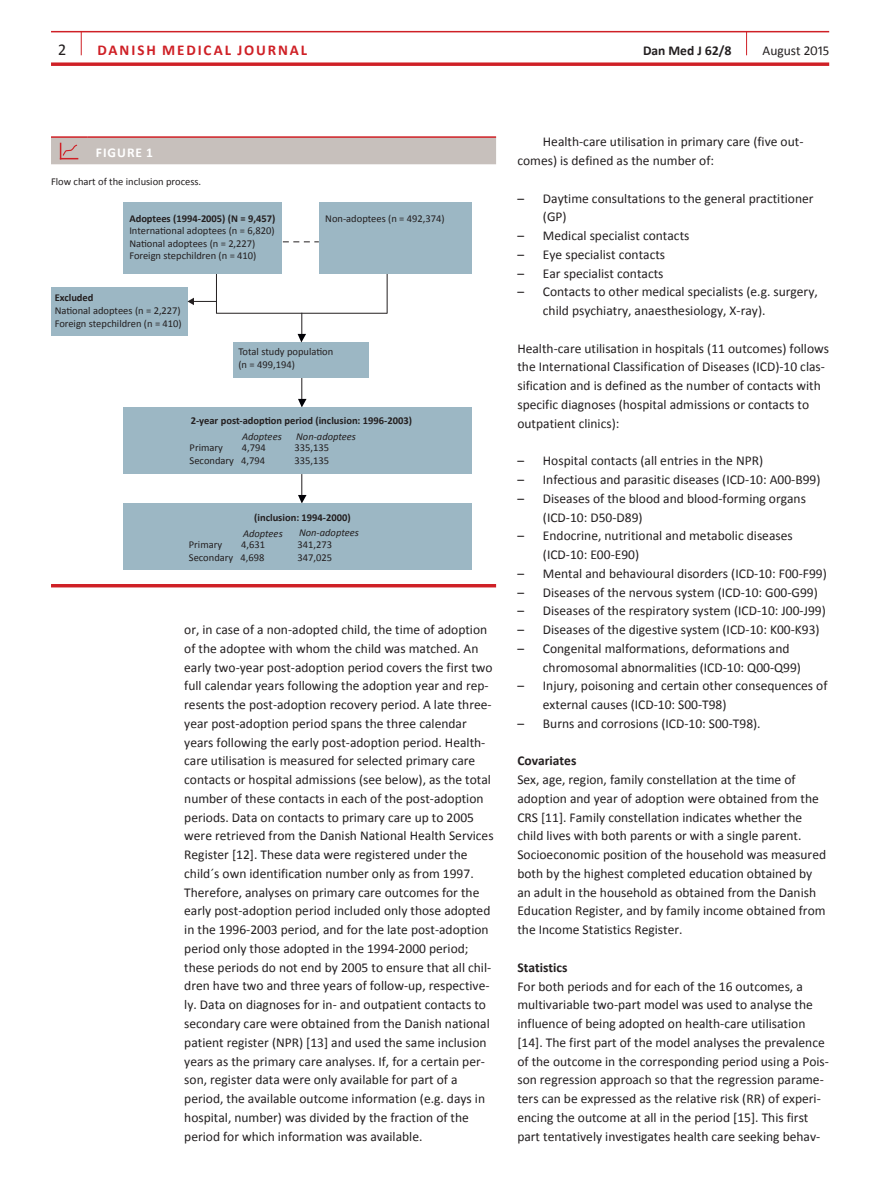
<style>
.page{position:relative;width:893px;height:1191px;background:#fff}
.page>*{position:absolute;margin:0;border:0;box-sizing:border-box;transform-origin:0 0}
.t1{font:16.5px "Calibri";color:#231f20}
.t2{font:700 15px "Calibri";letter-spacing:.125em;color:#cf2026}
.t3{font:13.5px/18.8px "Calibri";color:#231f20}
.t4{font:700 13.5px "Calibri";color:#231f20}
.t5{font:700 13.5px "Calibri";color:#fff}
.t6{font:10.5px/12.6px "Calibri";color:#231f20}
.t7{font:700 10.5px "Calibri";color:#231f20}
.t8{font:italic 10.5px "Calibri";color:#231f20}
</style>
<div class="page">
<hr style="left:51px;top:31px;width:778px;height:1px;background:#cf2026">
<svg style="left:51px;top:62px;width:778px;height:4px;background:#d53d43"></svg>
<svg style="left:81px;top:32px;width:1px;height:23px"></svg>
<svg style="left:746px;top:32px;width:1px;height:23px"></svg>
<hr style="left:51px;top:136px;width:36px;height:2px;background:#cf2026">
<hr style="left:87px;top:136px;width:409px;height:2px;background:#cf2026">
<div style="left:51px;top:137px;width:445px;height:27px;background:#c7c0bc"></div>
<div style="left:51px;top:287px;width:137px;height:49px;background:#9cb7c4"></div>
<svg style="left:283px;top:241px;width:36px;height:1px"></svg>
<svg style="left:298px;top:378px;width:9px;height:29px"></svg>
<div style="left:233px;top:342px;width:136px;height:36px;background:#9cb7c4"></div>
<div style="left:123px;top:503px;width:349px;height:67px;background:#9cb7c4"></div>
<svg style="left:187px;top:298px;width:29px;height:7px"></svg>
<svg style="left:298px;top:314px;width:8px;height:28px"></svg>
<hr style="left:216px;top:313px;width:171px;height:1px;background:#231f20">
<hr style="left:387px;top:273px;width:1px;height:40px;background:#231f20">
<hr style="left:216px;top:273px;width:1px;height:40px;background:#231f20">
<div style="left:319px;top:202px;width:152px;height:71px;background:#9cb7c4"></div>
<div style="left:123px;top:202px;width:159px;height:71px;background:#9cb7c4"></div>
<div style="left:123px;top:407px;width:349px;height:67px;background:#9cb7c4"></div>
<svg style="left:298px;top:474px;width:9px;height:29px"></svg>
<hr style="left:51px;top:584px;width:445px;height:3px;background:#cf2026">
<p class="t1" style="left:58px;top:40px;width:10px">2</p>
<p class="t2" style="left:98px;top:41px;width:191px">danish mEdical JOURNAL</p>
<p class="t4" style="left:643px;top:42px;width:90px">Dan Med J 62/8</p>
<p class="t3" style="left:763px;top:41px;width:68px">August 2015</p>
<p class="t5" style="left:96px;top:144px;width:59px">FigurE 1</p>
<p class="t6" style="left:51px;top:175px;width:152px">Flow chart of the inclusion process.</p>
<p class="t7" style="left:129px;top:212px;width:148px">Adoptees (1994-2005) (N = 9,457)</p>
<p class="t6" style="left:129px;top:224px;width:147px">International adoptees (n = 6,820)<br>National adoptees (n = 2,227)<br>Foreign stepchildren (n = 410)</p>
<p class="t7" style="left:55px;top:291px;width:40px">Excluded</p>
<p class="t6" style="left:55px;top:304px;width:129px">National adoptees (n = 2,227)<br>Foreign stepchildren (n = 410)</p>
<p class="t6" style="left:325px;top:211px;width:121px">Non-adoptees (n = 492,374)</p>
<p class="t6" style="left:238px;top:345px;width:96px">Total study population (n = 499,194)</p>
<p class="t7" style="left:191px;top:414px;width:223px">2-year post-adoption period (inclusion: 1996-2003)</p>
<p class="t6" style="left:190px;top:441px;width:35px">Primary</p>
<p class="t8" style="left:242px;top:429px;width:41px">Adoptees</p>
<p class="t8" style="left:296px;top:429px;width:61px">Non-adoptees</p>
<p class="t6" style="left:190px;top:441px;width:78px;text-align:right">4,794<br>Secondary 4,794</p>
<p class="t6" style="left:295px;top:441px;width:36px">335,135<br>335,135</p>
<p class="t7" style="left:254px;top:511px;width:98px">(inclusion: 1994-2000)</p>
<p class="t8" style="left:243px;top:526px;width:41px">Adoptees</p>
<p class="t8" style="left:299px;top:525px;width:61px">Non-adoptees</p>
<p class="t6" style="left:189px;top:538px;width:35px">Primary</p>
<p class="t6" style="left:189px;top:538px;width:78px;text-align:right">4,631<br>Secondary 4,698</p>
<p class="t6" style="left:297px;top:538px;width:36px">341,273<br>347,025</p>
<p class="t3" style="left:184px;top:619px;width:311px">or, in case of a non-adopted child, the time of adoption of the adoptee with whom the child was matched. An early two-year post-adoption period covers the first two full calendar years following the adoption year and rep&shy;resents the post-adoption recovery period. A late three&shy;year post-adoption period spans the three calendar years following the early post-adoption period. Health&shy;care utilisation is measured for selected primary care contacts or hospital admissions (see below), as the total number of these contacts in each of the post-adoption periods. Data on contacts to primary care up to 2005 were retrieved from the Danish National Health Services Register [12]. These data were registered under the child´s own identification number only as from 1997.<br>Therefore, analyses on primary care outcomes for the early post-adoption period included only those adopted in the 1996-2003 period, and for the late post-adoption period only those adopted in the 1994-2000 period; these periods do not end by 2005 to ensure that all chil&shy;dren have two and three years of follow-up, respective&shy;ly. Data on diagnoses for in- and outpatient contacts to secondary care were obtained from the Danish national patient register (NPR) [13] and used the same inclusion years as the primary care analyses. If, for a certain per&shy;son, register data were only available for part of a period, the available outcome information (e.g. days in hospital, number) was divided by the fraction of the period for which information was available.</p>
<p class="t3" style="left:517px;top:132px;width:288px;text-indent:26px">Health-care utilisation in primary care (five out&shy;comes) is defined as the number of:</p>
<p class="t3" style="left:543px;top:188px;width:272px;text-indent:-26px">– Daytime consultations to the general practitioner (GP)</p>
<p class="t3" style="left:517px;top:226px;width:174px">– Medical specialist contacts</p>
<p class="t3" style="left:517px;top:244px;width:149px">– Eye specialist contacts</p>
<p class="t3" style="left:517px;top:263px;width:148px">– Ear specialist contacts</p>
<p class="t3" style="left:543px;top:282px;width:276px;text-indent:-26px">– Contacts to other medical specialists (e.g. surgery, child psychiatry, anaesthesiology, X-ray).</p>
<p class="t3" style="left:517px;top:338px;width:313px">Health-care utilisation in hospitals (11 outcomes) follows the International Classification of Diseases (ICD)-10 clas&shy;sification and is defined as the number of contacts with specific diagnoses (hospital admissions or contacts to outpatient clinics):</p>
<p class="t3" style="left:517px;top:451px;width:247px">– Hospital contacts (all entries in the NPR)</p>
<p class="t3" style="left:517px;top:469px;width:305px">– Infectious and parasitic diseases (ICD-10: A00-B99)</p>
<p class="t3" style="left:543px;top:488px;width:265px;text-indent:-26px">– Diseases of the blood and blood-forming organs (ICD-10: D50-D89)</p>
<p class="t3" style="left:543px;top:526px;width:251px;text-indent:-26px">– Endocrine, nutritional and metabolic diseases (ICD-10: E00-E90)</p>
<p class="t3" style="left:517px;top:563px;width:311px">– Mental and behavioural disorders (ICD-10: F00-F99)</p>
<p class="t3" style="left:517px;top:582px;width:302px">– Diseases of the nervous system (ICD-10: G00-G99)</p>
<p class="t3" style="left:517px;top:601px;width:310px">– Diseases of the respiratory system (ICD-10: J00-J99)</p>
<p class="t3" style="left:517px;top:619px;width:304px">– Diseases of the digestive system (ICD-10: K00-K93)</p>
<p class="t3" style="left:543px;top:638px;width:260px;text-indent:-26px">– Congenital malformations, deformations and chromosomal abnormalities (ICD-10: Q00-Q99)</p>
<p class="t3" style="left:543px;top:676px;width:286px;text-indent:-26px">– Injury, poisoning and certain other consequences of external causes (ICD-10: S00-T98)</p>
<p class="t3" style="left:517px;top:713px;width:245px">– Burns and corrosions (ICD-10: S00-T98).</p>
<p class="t4" style="left:517px;top:752px;width:61px">Covariates</p>
<p class="t3" style="left:517px;top:769px;width:310px">Sex, age, region, family constellation at the time of adoption and year of adoption were obtained from the CRS [11]. Family constellation indicates whether the child lives with both parents or with a single parent.<br>Socioeconomic position of the household was measured both by the highest completed education obtained by an adult in the household as obtained from the Danish Education Register, and by family income obtained from the Income Statistics Register.</p>
<p class="t4" style="left:517px;top:959px;width:52px">Statistics</p>
<p class="t3" style="left:517px;top:976px;width:313px">For both periods and for each of the 16 outcomes, a multivariable two-part model was used to analyse the influence of being adopted on health-care utilisation [14]. The first part of the model analyses the prevalence of the outcome in the corresponding period using a Pois&shy;son regression approach so that the regression parame&shy;ters can be expressed as the relative risk (RR) of experi&shy;encing the outcome at all in the period [15]. This first part tentatively investigates health care seeking behav-</p>
</div>
